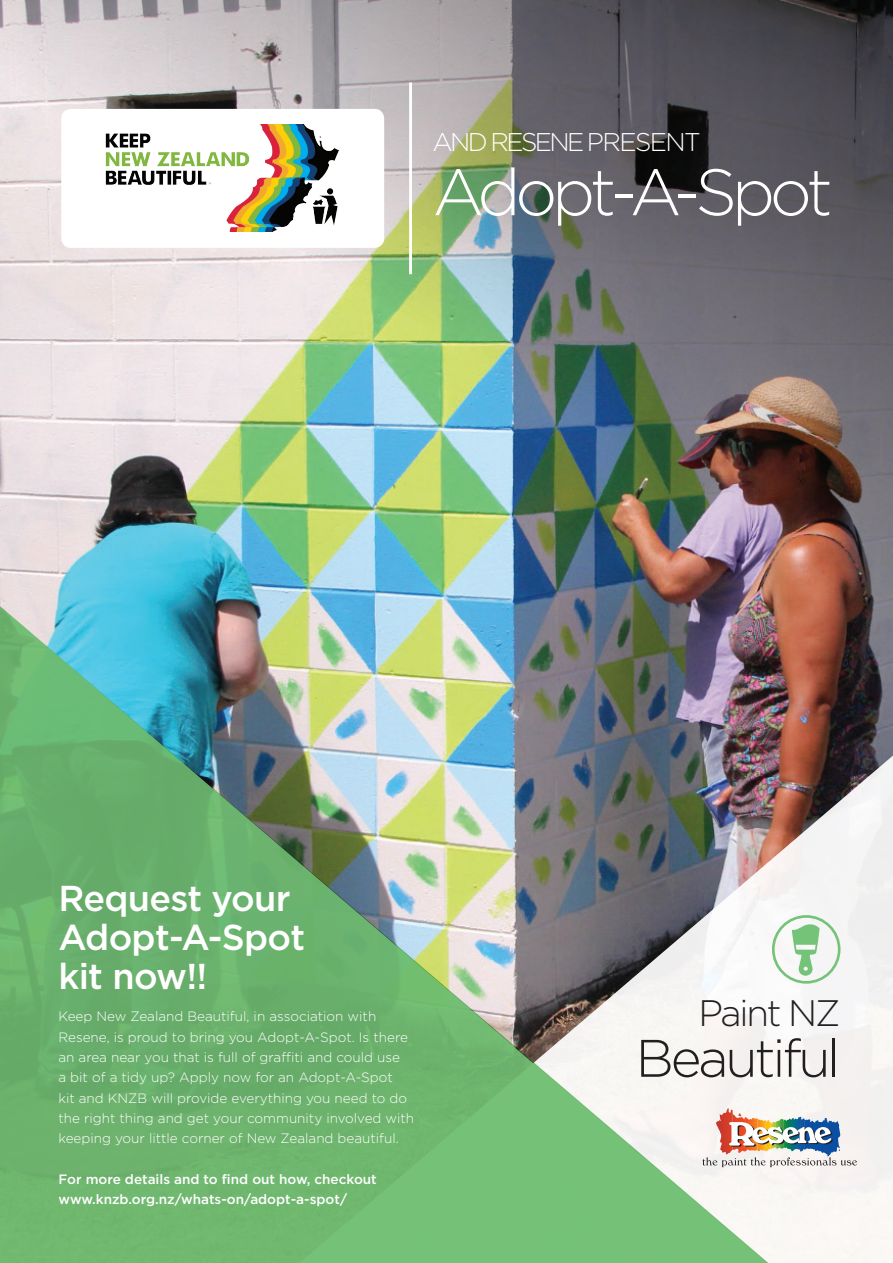
<style>
.page{position:relative;width:893px;height:1263px;background:#fff}
.page>*{position:absolute;margin:0;border:0;box-sizing:border-box;transform-origin:0 0}
.t1{font:300 65.55px "Gotham";letter-spacing:-.08em;color:#fff}
.t2{font:300 52.65px "Gotham";letter-spacing:-.06em;color:#231f20}
.t3{font:300 36.9px "Gotham";letter-spacing:-.06em;color:#231f20}
.t4{font:500 36px/39px "Gotham";letter-spacing:-.02em;color:#fff}
.t5{font:300 25.65px "Gotham";letter-spacing:-.1em;color:#fff}
.t6{font:300 13.5px/20.2px "Gotham";color:#fff}
.t7{font:500 13.5px/20.2px "Gotham";color:#fff}
</style>
<div class="page">
<img style="left:0;top:0;width:893px;height:699px">
<svg style="left:795px;top:737px;width:98px;height:526px;fill:#f4f3f3"></svg>
<img style="left:0;top:587px;width:795px;height:676px">
<div style="left:61px;top:109px;width:323px;height:139px;background:#fff;border-radius:10px"></div>
<img style="left:105px;top:125px;width:234px;height:107px">
<div style="left:386px;top:77px;width:493px;height:196px;background:#231f20;opacity:.28"></div>
<hr style="left:409px;top:82px;width:3px;height:192px;background:#fff">
<svg style="left:702px;top:1108px;width:155px;height:59px"></svg>
<svg style="left:772px;top:915px;width:68px;height:69px"></svg>
<h3 class="t5" style="left:432px;top:126px;width:270px">AND RESENE PRESENT</h3>
<h1 class="t1" style="left:432px;top:151px;width:402px">Adopt-A-Spot</h1>
<h3 class="t4" style="left:58px;top:878px;width:248px">Request your<br>Adopt-A-Spot kit now!!</h3>
<p class="t6" style="left:58px;top:1006px;width:357px">Keep New Zealand Beautiful, in association with Resene, is proud to bring you Adopt-A-Spot. Is there an area near you that is full of graffiti and could use<br>a bit of a tidy up? Apply now for an Adopt-A-Spot<br>kit and KNZB will provide everything you need to do the right thing and get your community involved with keeping your little corner of New Zealand beautiful.</p>
<p class="t7" style="left:58px;top:1168px;width:320px">For more details and to find out how, checkout www.knzb.org.nz/whats-on/adopt-a-spot/</p>
<h3 class="t3" style="left:699px;top:990px;width:143px">Paint NZ</h3>
<h2 class="t2" style="left:636px;top:1025px;width:206px">Beautiful</h2>
</div>
